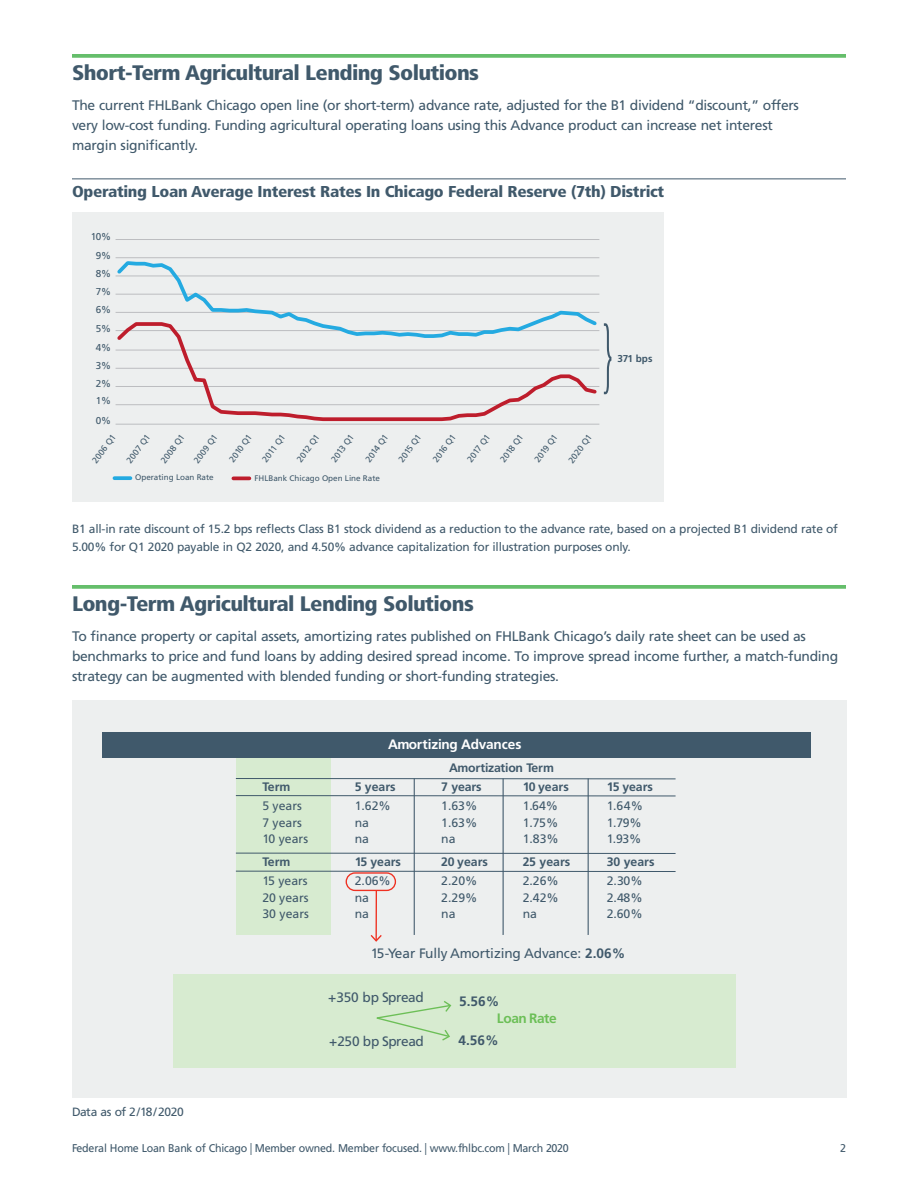
<style>
.page{position:relative;width:918px;height:1188px;background:#fff}
.page>*{position:absolute;margin:0;border:0;box-sizing:border-box;transform-origin:0 0}
.t1{font:900 condensed 21px "Frutiger LT Std";letter-spacing:-.03em;color:#40596b;scale:1.1 1}
.t2{font:900 condensed 15.75px "Frutiger LT Std";letter-spacing:-.02em;color:#40596b;scale:1.1 1}
.t3{font:13.8px/20.2px "Frutiger LT Std";letter-spacing:-.02em;color:#40596b}
.t4{font:13.65px "Frutiger LT Std";letter-spacing:-.02em;color:#40596b}
.t5{font:700 13.65px "Frutiger LT Std";letter-spacing:-.01em;color:#fff}
.t6{font:700 13.65px "Frutiger LT Std";color:#40596b}
.t7{font:700 13.65px "Frutiger LT Std";letter-spacing:-.03em;color:#6cbf57}
.t8{font:12.3px "Frutiger LT Std";color:#40596b}
.t9{font:700 12.3px "Frutiger LT Std";color:#40596b}
.t10{font:700 12.3px "Frutiger LT Std";letter-spacing:-.03em;color:#40596b}
.t11{font:12px/18px "Frutiger LT Std";letter-spacing:-.02em;color:#40596b}
.t12{font:12px "Frutiger LT Std";letter-spacing:-.04em;color:#40596b}
.t13{font:11.25px "Frutiger LT Std";letter-spacing:-.02em;color:#40596b;scale:.95 1}
.t14{font:9.9px/18.1px "Frutiger LT Std";color:#40596b;text-align:justify}
.t15{font:700 9.9px "Frutiger LT Std";letter-spacing:-.01em;color:#40596b}
.t16{font:8.7px "Frutiger LT Std";color:#40596b}
.t17{font:8.1px "Frutiger LT Std";color:#40596b}
.s1{font-weight:700}
.s2{font-size:12px}
</style>
<div class="page">
<svg style="left:72px;top:54px;width:774px;height:4px;background:#6ec274"></svg>
<hr style="left:72px;top:178px;width:774px;height:1px;background:#40596b">
<svg style="left:72px;top:585px;width:774px;height:4px;background:#6ec274"></svg>
<div style="left:72px;top:212px;width:592px;height:290px;background:#edefef"></div>
<hr style="left:116px;top:239px;width:483px;height:1px;background:#bcbdc0">
<svg style="left:114px;top:476px;width:16px;height:4px"></svg>
<hr style="left:233px;top:477px;width:16px;height:3px;background:#be1d2c">
<hr style="left:116px;top:257px;width:483px;height:1px;background:#bcbdc0">
<hr style="left:116px;top:424px;width:483px;height:1px;background:#bcbdc0">
<svg style="left:115px;top:261px;width:496px;height:133px"></svg>
<svg style="left:115px;top:320px;width:484px;height:102px"></svg>
<div style="left:72px;top:700px;width:774px;height:398px;background:#edefef"></div>
<div style="left:236px;top:758px;width:95px;height:177px;background:#d7ebd0"></div>
<div style="left:174px;top:974px;width:562px;height:93px;background:#d7ebd0"></div>
<div style="left:102px;top:732px;width:709px;height:26px;background:#40596b"></div>
<hr style="left:236px;top:795px;width:440px;height:1px;background:#40596b">
<hr style="left:236px;top:853px;width:440px;height:1px;background:#40596b">
<hr style="left:236px;top:871px;width:440px;height:1px;background:#40596b">
<hr style="left:236px;top:778px;width:440px;height:1px;background:#40596b">
<hr style="left:414px;top:779px;width:1px;height:156px;background:#40596b">
<hr style="left:503px;top:779px;width:1px;height:156px;background:#40596b">
<hr style="left:588px;top:779px;width:1px;height:156px;background:#40596b">
<div style="left:346px;top:872px;width:50px;height:19px;border:1px solid #ef3122;border-radius:9px"></div>
<hr style="left:375px;top:891px;width:2px;height:49px;background:#ef3122">
<svg style="left:371px;top:935px;width:11px;height:7px"></svg>
<svg style="left:376px;top:1001px;width:75px;height:40px"></svg>
<h1 class="t1" style="left:72px;top:60px;width:372px">Short-Term Agricultural Lending Solutions</h1>
<p class="t3" style="left:72px;top:95px;width:729px">The current FHLBank Chicago open line (or short-term) advance rate, adjusted for the B1 dividend “discount,” offers very low-cost funding. Funding agricultural operating loans using this Advance product can increase net interest margin significantly.</p>
<p class="t2" style="left:72px;top:182px;width:540px">Operating Loan Average Interest Rates In Chicago Federal Reserve (7th) District</p>
<p class="t14" style="left:91px;top:228px;width:22px">10%</p>
<p class="t14" style="left:96px;top:246px;width:17px">9% 8% 7% 6% 5%</p>
<p class="t14" style="left:96px;top:339px;width:17px">4% 3% 2%</p>
<p class="t14" style="left:96px;top:391px;width:17px;line-height:19.5px">1%<br>0%</p>
<p class="t16" style="left:90px;top:459px;width:34px;rotate:-53deg">2006 Q1</p>
<p class="t16" style="left:124px;top:459px;width:34px;rotate:-53deg">2007 Q1</p>
<p class="t16" style="left:159px;top:459px;width:34px;rotate:-53deg">2008 Q1</p>
<p class="t16" style="left:192px;top:459px;width:35px;rotate:-53deg">2009 Q1</p>
<p class="t16" style="left:227px;top:458px;width:33px;rotate:-53deg">2010 Q1</p>
<p class="t16" style="left:260px;top:458px;width:33px;rotate:-53deg">2011 Q1</p>
<p class="t16" style="left:295px;top:458px;width:33px;rotate:-53deg">2012 Q1</p>
<p class="t16" style="left:329px;top:458px;width:33px;rotate:-53deg">2013 Q1</p>
<p class="t16" style="left:363px;top:458px;width:33px;rotate:-53deg">2014 Q1</p>
<p class="t16" style="left:396px;top:458px;width:33px;rotate:-53deg">2015 Q1</p>
<p class="t16" style="left:431px;top:458px;width:33px;rotate:-53deg">2016 Q1</p>
<p class="t16" style="left:465px;top:458px;width:33px;rotate:-53deg">2017 Q1</p>
<p class="t16" style="left:498px;top:458px;width:33px;rotate:-53deg">2018 Q1</p>
<p class="t16" style="left:532px;top:458px;width:33px;rotate:-53deg">2019 Q1</p>
<p class="t16" style="left:566px;top:459px;width:34px;rotate:-53deg">2020 Q1</p>
<p class="t17" style="left:135px;top:473px;width:80px">Operating Loan Rate</p>
<p class="t17" style="left:255px;top:473px;width:127px">FHLBank Chicago Open Line Rate</p>
<p class="t15" style="left:617px;top:353px;width:37px">371 bps</p>
<p class="t11" style="left:72px;top:520px;width:767px">B1 all-in rate discount of 15.2 bps reflects Class B1 stock dividend as a reduction to the advance rate, based on a projected B1 dividend rate of<br>5.00% for Q1 2020 payable in Q2 2020, and 4.50% advance capitalization for illustration purposes only.</p>
<h1 class="t1" style="left:72px;top:591px;width:367px">Long-Term Agricultural Lending Solutions</h1>
<p class="t3" style="left:72px;top:626px;width:768px">To finance property or capital assets, amortizing rates published on FHLBank Chicago’s daily rate sheet can be used as benchmarks to price and fund loans by adding desired spread income. To improve spread income further, a match-funding strategy can be augmented with blended funding or short-funding strategies.</p>
<p class="t5" style="left:388px;top:737px;width:135px">Amortizing Advances</p>
<p class="t10" style="left:449px;top:760px;width:106px">Amortization Term</p>
<p class="t9" style="left:262px;top:780px;width:29px">Term</p>
<p class="t9" style="left:355px;top:780px;width:42px">5 years</p>
<p class="t9" style="left:441px;top:780px;width:42px">7 years</p>
<p class="t9" style="left:523px;top:780px;width:48px">10 years</p>
<p class="t9" style="left:607px;top:780px;width:48px">15 years</p>
<p class="t8" style="left:262px;top:799px;width:41px">5 years</p>
<p class="t8" style="left:355px;top:799px;width:38px">1.62%</p>
<p class="t8" style="left:441px;top:799px;width:38px">1.63%</p>
<p class="t8" style="left:523px;top:799px;width:37px">1.64%</p>
<p class="t8" style="left:607px;top:799px;width:38px">1.64%</p>
<p class="t8" style="left:262px;top:815px;width:41px">7 years</p>
<p class="t8" style="left:355px;top:815px;width:16px">na</p>
<p class="t8" style="left:441px;top:815px;width:38px">1.63%</p>
<p class="t8" style="left:523px;top:815px;width:37px">1.75%</p>
<p class="t8" style="left:607px;top:815px;width:37px">1.79%</p>
<p class="t8" style="left:262px;top:831px;width:47px">10 years</p>
<p class="t8" style="left:355px;top:831px;width:16px">na</p>
<p class="t8" style="left:441px;top:831px;width:16px">na</p>
<p class="t8" style="left:523px;top:831px;width:38px">1.83%</p>
<p class="t8" style="left:607px;top:831px;width:36px">1.93%</p>
<p class="t9" style="left:262px;top:855px;width:29px">Term</p>
<p class="t9" style="left:355px;top:855px;width:48px">15 years</p>
<p class="t9" style="left:441px;top:855px;width:48px">20 years</p>
<p class="t9" style="left:523px;top:855px;width:49px">25 years</p>
<p class="t9" style="left:607px;top:855px;width:49px">30 years</p>
<p class="t8" style="left:262px;top:874px;width:47px">15 years</p>
<p class="t8" style="left:355px;top:874px;width:38px">2.06%</p>
<p class="t8" style="left:441px;top:874px;width:38px">2.20%</p>
<p class="t8" style="left:523px;top:874px;width:38px">2.26%</p>
<p class="t8" style="left:607px;top:874px;width:37px">2.30%</p>
<p class="t8" style="left:262px;top:890px;width:48px">20 years</p>
<p class="t8" style="left:355px;top:890px;width:16px">na</p>
<p class="t8" style="left:441px;top:890px;width:38px">2.29%</p>
<p class="t8" style="left:523px;top:890px;width:38px">2.42%</p>
<p class="t8" style="left:607px;top:890px;width:37px">2.48%</p>
<p class="t8" style="left:262px;top:907px;width:48px">30 years</p>
<p class="t8" style="left:355px;top:907px;width:16px">na</p>
<p class="t8" style="left:441px;top:907px;width:16px">na</p>
<p class="t8" style="left:523px;top:907px;width:16px">na</p>
<p class="t8" style="left:607px;top:907px;width:37px">2.60%</p>
<p class="t4" style="left:371px;top:945px;width:256px">15-Year Fully Amortizing Advance: <span class="s1">2.06%</span></p>
<p class="t4" style="left:328px;top:989px;width:97px">+350 bp Spread</p>
<p class="t6" style="left:459px;top:993px;width:42px">5.56%</p>
<p class="t7" style="left:497px;top:1010px;width:61px">Loan Rate</p>
<p class="t4" style="left:329px;top:1033px;width:96px">+250 bp Spread</p>
<p class="t6" style="left:459px;top:1032px;width:42px">4.56%</p>
<p class="t12" style="left:72px;top:1105px;width:113px">Data as of 2/18/2020</p>
<p class="t13" style="left:72px;top:1141px;width:525px">Federal Home Loan Bank of Chicago <span class="s2">|</span> Member owned. Member focused. <span class="s2">|</span> www.fhlbc.com <span class="s2">|</span> March 2020</p>
<p class="t13" style="left:840px;top:1141px;width:8px">2</p>
</div>
